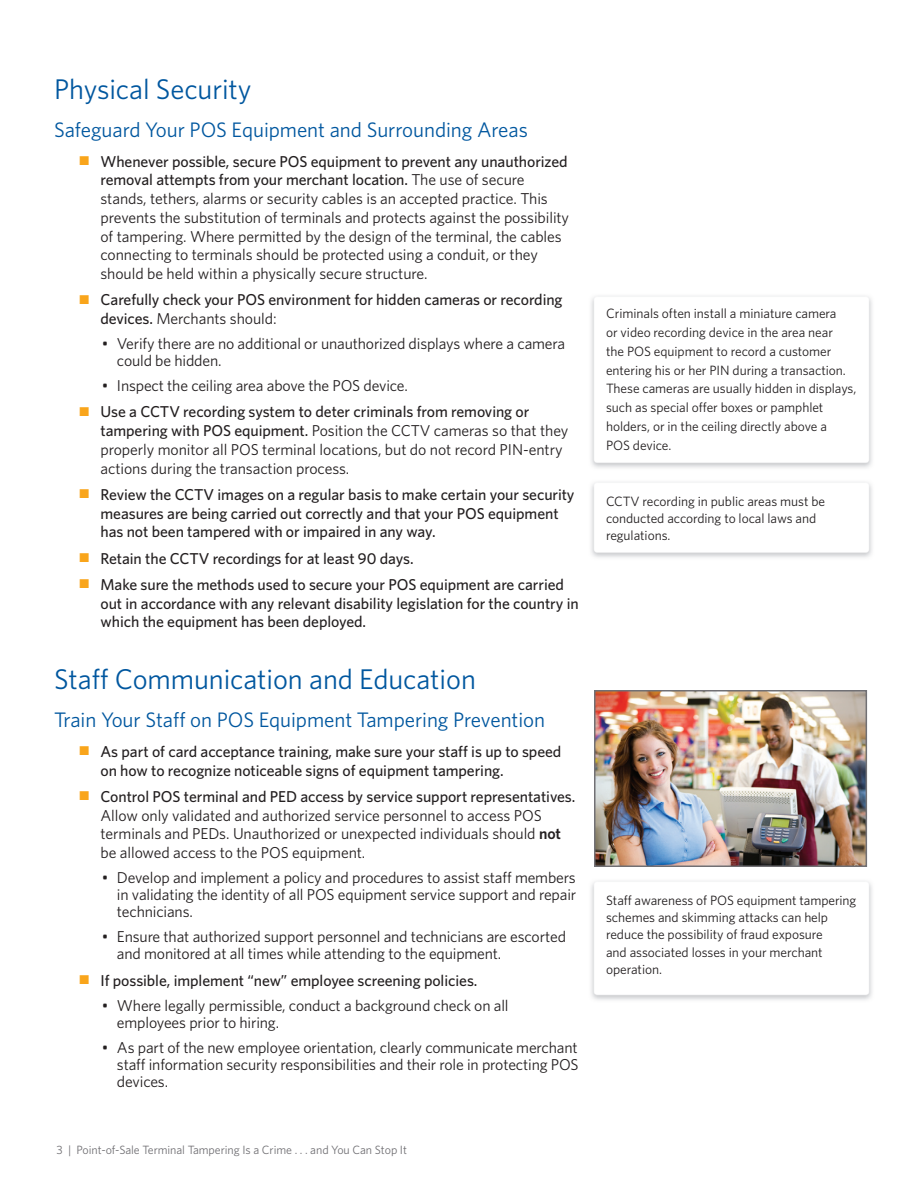
<style>
.page{position:relative;width:918px;height:1188px;background:#fff}
.page>*{position:absolute;margin:0;border:0;box-sizing:border-box;transform-origin:0 0}
.t1{font:28.5px "Whitney";letter-spacing:-.005em;color:#01579f}
.t2{font:21px "Whitney";letter-spacing:-.005em;color:#01579f}
.t3{font:15.75px/18.8px "Whitney";letter-spacing:-.01em;color:#231f20}
.t4{font:500 15.75px/18.8px "Whitney";letter-spacing:-.005em;color:#231f20}
.t5{font:13.5px/18.8px "Whitney";letter-spacing:-.005em;color:#231f20}
.t6{font:12px "Whitney";letter-spacing:-.005em;color:#717074}
.s1{color:#f9a51b}
.s2{font-weight:500}
.s3{font-weight:400}
.s4{font-weight:600}
</style>
<div class="page">
<img style="left:591px;top:296px;width:281px;height:172px">
<img style="left:591px;top:881px;width:281px;height:119px">
<img style="left:591px;top:482px;width:281px;height:76px">
<img style="left:597px;top:693px;width:267px;height:171px">
<div style="left:594px;top:690px;width:273px;height:177px;border:2px solid #717074"></div>
<h1 class="t1" style="left:54px;top:72px;width:199px">Physical Security</h1>
<h2 class="t2" style="left:54px;top:117px;width:475px">Safeguard Your POS Equipment and Surrounding Areas</h2>
<p class="t3" style="left:100px;top:151px;width:470px;text-indent:-21px"><span class="s1">■</span> <span class="s2">Whenever possible, secure POS equipment to prevent any unauthorized removal attempts from your merchant location.</span> The use of secure stands, tethers, alarms or security cables is an accepted practice. This prevents the substitution of terminals and protects against the possibility of tampering. Where permitted by the design of the terminal, the cables connecting to terminals should be protected using a conduit, or they should be held within a physically secure structure.</p>
<p class="t4" style="left:100px;top:290px;width:464px;text-indent:-21px"><span class="s1">■</span> Carefully check your POS environment for hidden cameras or recording devices. <span class="s3">Merchants should:</span></p>
<p class="t3" style="left:117px;top:334px;width:450px;line-height:17.2px;text-indent:-15px">• Verify there are no additional or unauthorized displays where a camera could be hidden.</p>
<p class="t3" style="left:102px;top:376px;width:307px">• Inspect the ceiling area above the POS device.</p>
<p class="t3" style="left:100px;top:402px;width:470px;text-indent:-21px"><span class="s1">■</span> <span class="s2">Use a CCTV recording system to deter criminals from removing or tampering with POS equipment.</span> Position the CCTV cameras so that they properly monitor all POS terminal locations, but do not record PIN-entry actions during the transaction process.</p>
<p class="t4" style="left:100px;top:485px;width:476px;text-indent:-21px"><span class="s1">■</span> Review the CCTV images on a regular basis to make certain your security measures are being carried out correctly and that your POS equipment has not been tampered with or impaired in any way.</p>
<p class="t4" style="left:80px;top:548px;width:336px"><span class="s1">■</span> Retain the CCTV recordings for at least 90 days.</p>
<p class="t4" style="left:100px;top:575px;width:480px;text-indent:-21px"><span class="s1">■</span> Make sure the methods used to secure your POS equipment are carried out in accordance with any relevant disability legislation for the country in which the equipment has been deployed.</p>
<h1 class="t1" style="left:54px;top:662px;width:423px">Staff Communication and Education</h1>
<h2 class="t2" style="left:54px;top:708px;width:493px">Train Your Staff on POS Equipment Tampering Prevention</h2>
<p class="t4" style="left:100px;top:742px;width:462px;text-indent:-21px"><span class="s1">■</span> As part of card acceptance training, make sure your staff is up to speed on how to recognize noticeable signs of equipment tampering.</p>
<p class="t3" style="left:100px;top:787px;width:476px;text-indent:-21px"><span class="s1">■</span> <span class="s2">Control POS terminal and PED access by service support representatives.<br></span>Allow only validated and authorized service personnel to access POS terminals and PEDs. Unauthorized or unexpected individuals should <span class="s4">not </span>be allowed access to the POS equipment.</p>
<p class="t3" style="left:117px;top:868px;width:461px;line-height:17.2px;text-align:justify;text-indent:-15px">• Develop and implement a policy and procedures to assist staff members in validating the identity of all POS equipment service support and repair technicians.</p>
<p class="t3" style="left:117px;top:928px;width:451px;line-height:17.2px;text-indent:-15px">• Ensure that authorized support personnel and technicians are escorted and monitored at all times while attending to the equipment.</p>
<p class="t4" style="left:80px;top:971px;width:399px"><span class="s1">■</span> If possible, implement “new” employee screening policies.</p>
<p class="t3" style="left:117px;top:996px;width:393px;line-height:17.2px;text-indent:-15px">• Where legally permissible, conduct a background check on all employees prior to hiring.</p>
<p class="t3" style="left:117px;top:1038px;width:463px;line-height:17.2px;text-align:justify;text-indent:-15px">• As part of the new employee orientation, clearly communicate merchant staff information security responsibilities and their role in protecting POS devices.</p>
<p class="t6" style="left:57px;top:1143px;width:352px">3 | Point-of-Sale Terminal Tampering Is a Crime . . . and You Can Stop It</p>
<p class="t5" style="left:606px;top:304px;width:252px">Criminals often install a miniature camera<br>or video recording device in the area near<br>the POS equipment to record a customer entering his or her PIN during a transaction.<br>These cameras are usually hidden in displays, such as special offer boxes or pamphlet holders, or in the ceiling directly above a<br>POS device.</p>
<p class="t5" style="left:606px;top:492px;width:221px;line-height:17.2px">CCTV recording in public areas must be conducted according to local laws and regulations.</p>
<p class="t5" style="left:606px;top:891px;width:252px;line-height:17.2px">Staff awareness of POS equipment tampering schemes and skimming attacks can help reduce the possibility of fraud exposure<br>and associated losses in your merchant operation.</p>
</div>
